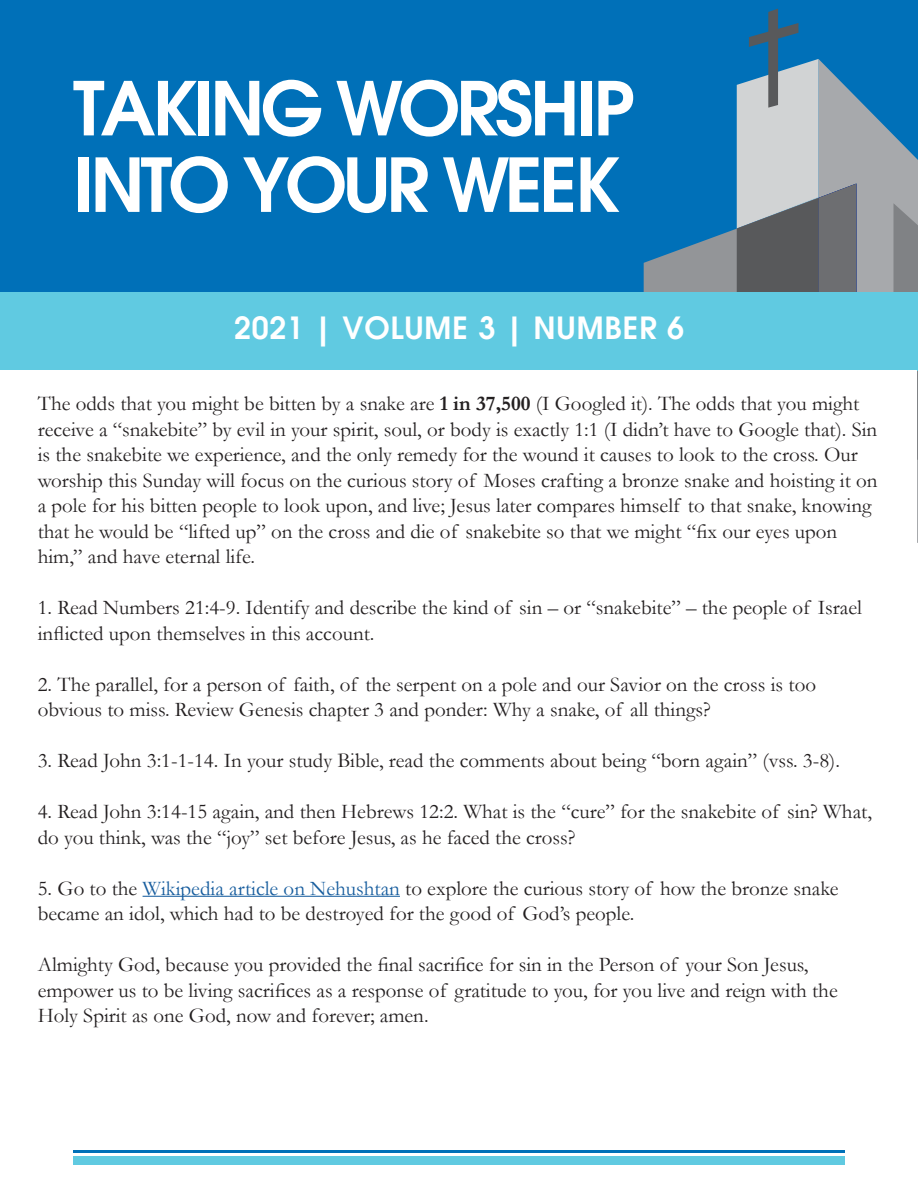
<style>
.page{position:relative;width:918px;height:1188px;background:#fff}
.page>*{position:absolute;margin:0;border:0;box-sizing:border-box;transform-origin:0 0}
.t1{font:600 73.5px "Avant Garde";letter-spacing:-.05em;color:#fff}
.t2{font:600 30px "Avant Garde";letter-spacing:.03em;color:#fff}
.t3{font:21px/25.5px "Garamond";color:#231f20}
.s1{font-weight:700}
.s2{color:#175d9e}
</style>
<div class="page">
<div style="left:0;top:0;width:918px;height:293px;background:#0070b8"></div>
<svg style="left:644px;top:198px;width:93px;height:94px"></svg>
<svg style="left:856px;top:97px;width:62px;height:446px;fill:#a7a9ac"></svg>
<svg style="left:894px;top:203px;width:24px;height:263px;background:#848689"></svg>
<svg style="left:737px;top:9px;width:119px;height:283px"></svg>
<div style="left:0;top:292px;width:918px;height:79px;background:#60cae1"></div>
<div style="left:1px;top:371px;width:916px;height:816px;background:#fff"></div>
<div style="left:73px;top:1157px;width:772px;height:8px;background:#60cae1"></div>
<hr style="left:73px;top:1150px;width:772px;height:3px;background:#0070b8">
<hr style="left:143px;top:896px;width:257px;height:1px;background:#175d9e">
<p class="t1" style="left:73px;top:60px;width:562px">TAKING WORSHIP</p>
<p class="t1" style="left:73px;top:136px;width:548px">INTO YOUR WEEK</p>
<p class="t2" style="left:234px;top:308px;width:451px">2021 | VOLUME 3 | NUMBER 6</p>
<p class="t3" style="left:38px;top:390px;width:841px">The odds that you might be bitten by a snake are <span class="s1">1 in 37,500</span> (I Googled it). The odds that you might receive a “snakebite” by evil in your spirit, soul, or body is exactly 1:1 (I didn’t have to Google that). Sin is the snakebite we experience, and the only remedy for the wound it causes to look to the cross. Our worship this Sunday will focus on the curious story of Moses crafting a bronze snake and hoisting it on a pole for his bitten people to look upon, and live; Jesus later compares himself to that snake, knowing that he would be “lifted up” on the cross and die of snakebite so that we might “fix our eyes upon him,” and have eternal life.</p>
<p class="t3" style="left:38px;top:594px;width:826px">1. Read Numbers 21:4-9. Identify and describe the kind of sin – or “snakebite” – the people of Israel inflicted upon themselves in this account.</p>
<p class="t3" style="left:38px;top:671px;width:780px">2. The parallel, for a person of faith, of the serpent on a pole and our Savior on the cross is too obvious to miss. Review Genesis chapter 3 and ponder: Why a snake, of all things?</p>
<p class="t3" style="left:38px;top:747px;width:804px">3. Read John 3:1-1-14. In your study Bible, read the comments about being “born again” (vss. 3-8).</p>
<p class="t3" style="left:38px;top:798px;width:836px">4. Read John 3:14-15 again, and then Hebrews 12:2. What is the “cure” for the snakebite of sin? What, do you think, was the “joy” set before Jesus, as he faced the cross?</p>
<p class="t3" style="left:38px;top:875px;width:802px">5. Go to the <span class="s2">Wikipedia article on Nehushtan</span> to explore the curious story of how the bronze snake became an idol, which had to be destroyed for the good of God’s people.</p>
<p class="t3" style="left:38px;top:951px;width:801px">Almighty God, because you provided the final sacrifice for sin in the Person of your Son Jesus, empower us to be living sacrifices as a response of gratitude to you, for you live and reign with the<br>Holy Spirit as one God, now and forever; amen.</p>
</div>
